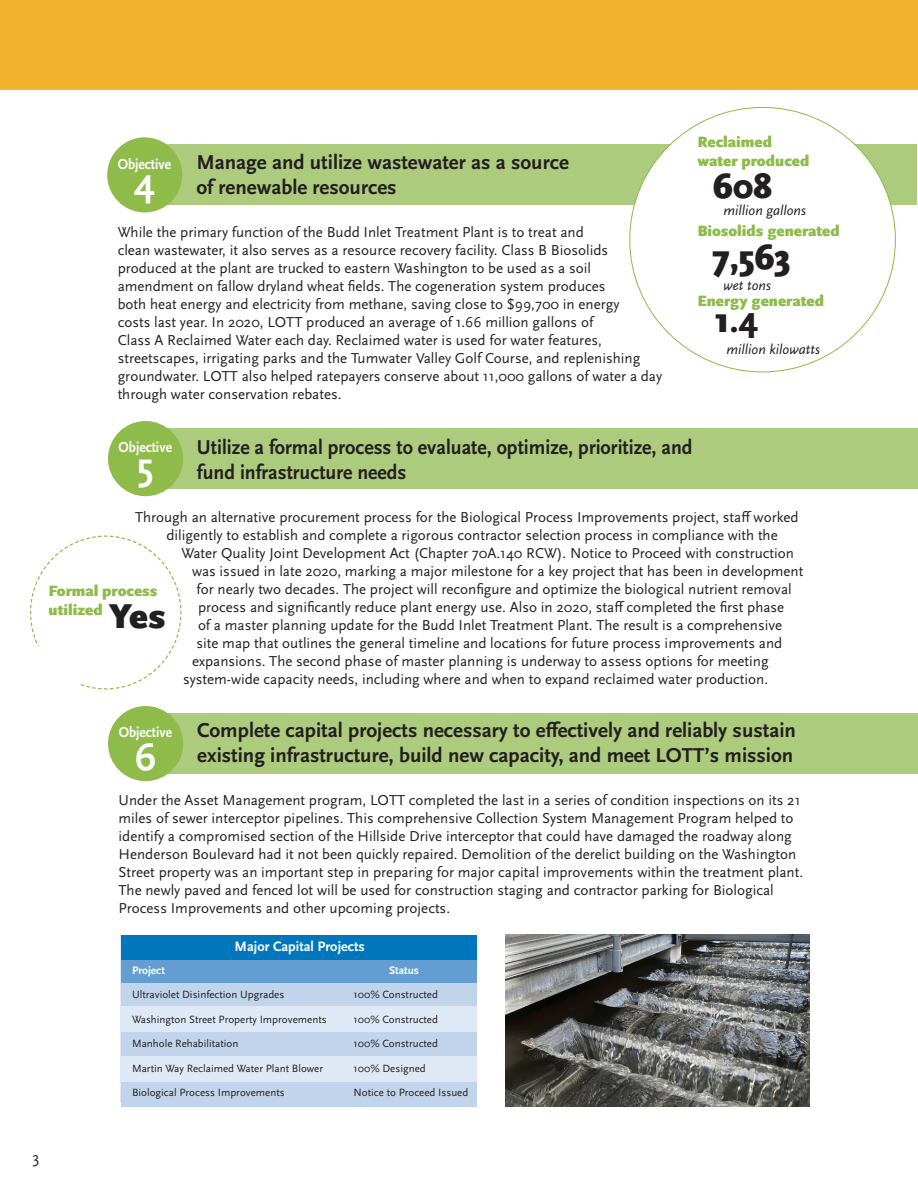
<style>
.page{position:relative;width:918px;height:1188px;background:#fff}
.page>*{position:absolute;margin:0;border:0;box-sizing:border-box;transform-origin:0 0}
.t1{font:700 39.75px "Scala Sans OT";color:#fff}
.t2{font:700 39px "Scala Sans OT";color:#fff}
.t3{font:900 36px "Scala Sans OT";color:#231f20;scale:.92 1}
.t4{font:900 36px "Scala Sans OT";color:#231f20}
.t5{font:700 21px/25.2px "Scala Sans OT";color:#231f20}
.t6{font:700 21px/25.2px "Scala Sans OT";color:#231f20;scale:.95 1}
.t7{font:16.5px "Scala Sans OT";color:#231f20}
.t8{font:900 15.6px/18.8px "Scala Sans OT";color:#8ebb4a}
.t9{font:700 15.15px "Scala Sans OT";color:#fff;scale:.9 1}
.t10{font:15px/18px "Scala Sans OT";color:#231f20}
.t11{font:italic 14.4px "Scala Sans OT";color:#231f20}
.t12{font:700 14.25px "Scala Sans OT";color:#fff}
.t13{font:700 11.4px "Scala Sans OT";color:#fff}
.t14{font:10.95px "Scala Sans OT";color:#231f20}
</style>
<div class="page">
<div style="left:0;top:0;width:918px;height:90px;background:#f2b230"></div>
<div style="left:135px;top:429px;width:783px;height:60px;background:#adcb7d"></div>
<div style="left:108px;top:421px;width:75px;height:75px;background:#8ebb4a;border-radius:50%"></div>
<svg style="left:30px;top:535px;width:152px;height:155px"></svg>
<div style="left:135px;top:714px;width:783px;height:60px;background:#adcb7d"></div>
<div style="left:108px;top:706px;width:75px;height:75px;background:#8ebb4a;border-radius:50%"></div>
<div style="left:20px;top:647px;width:59px;height:52px;background:#fff"></div>
<div style="left:143px;top:144px;width:774px;height:61px;background:#adcb7d"></div>
<div style="left:107px;top:137px;width:75px;height:75px;background:#8ebb4a;border-radius:50%"></div>
<div style="left:630px;top:107px;width:265px;height:265px;background:#fff;border-radius:50%"></div>
<img style="left:505px;top:935px;width:305px;height:172px">
<div style="left:120px;top:935px;width:357px;height:167px;background:#dfe8f5"></div>
<div style="left:121px;top:1082px;width:356px;height:25px;background:#c1d4ec"></div>
<div style="left:121px;top:959px;width:356px;height:25px;background:#639dd2"></div>
<div style="left:121px;top:935px;width:356px;height:24px;background:#0077bd"></div>
<div style="left:121px;top:1032px;width:356px;height:23px;background:#c1d4ec"></div>
<div style="left:121px;top:983px;width:356px;height:23px;background:#c1d4ec"></div>
<p class="t5" style="left:196px;top:149px;width:374px">Manage and utilize wastewater as a source</p>
<p class="t5" style="left:196px;top:175px;width:202px">of renewable resources</p>
<p class="t10" style="left:118px;top:223px;width:546px">While the primary function of the Budd Inlet Treatment Plant is to treat and<br>clean wastewater, it also serves as a resource recovery facility. Class B Biosolids produced at the plant are trucked to eastern Washington to be used as a soil amendment on fallow dryland wheat fields. The cogeneration system produces<br>both heat energy and electricity from methane, saving close to $99,700 in energy<br>costs last year. In 2020, LOTT produced an average of 1.66 million gallons of<br>Class A Reclaimed Water each day. Reclaimed water is used for water features, streetscapes, irrigating parks and the Tumwater Valley Golf Course, and replenishing groundwater. LOTT also helped ratepayers conserve about 11,000 gallons of water a day through water conservation rebates.</p>
<p class="t9" style="left:118px;top:155px;width:61px">Objective</p>
<p class="t1" style="left:134px;top:160px;width:22px">4</p>
<p class="t8" style="left:697px;top:133px;width:76px">Reclaimed</p>
<p class="t8" style="left:697px;top:151px;width:114px">water produced</p>
<p class="t3" style="left:713px;top:165px;width:66px">608</p>
<p class="t11" style="left:723px;top:202px;width:84px">million gallons</p>
<p class="t8" style="left:697px;top:222px;width:144px">Biosolids generated</p>
<p class="t3" style="left:712px;top:237px;width:87px">7,563</p>
<p class="t11" style="left:723px;top:277px;width:49px">wet tons</p>
<p class="t3" style="left:715px;top:300px;width:49px">1.4</p>
<p class="t11" style="left:726px;top:341px;width:95px">million kilowatts</p>
<p class="t8" style="left:697px;top:292px;width:128px">Energy generated</p>
<p class="t6" style="left:197px;top:435px;width:523px">Utilize a formal process to evaluate, optimize, prioritize, and fund infrastructure needs</p>
<p class="t10" style="left:135px;top:509px;width:665px">Through an alternative procurement process for the Biological Process Improvements project, staff worked</p>
<p class="t10" style="left:166px;top:527px;width:613px">diligently to establish and complete a rigorous contractor selection process in compliance with the</p>
<p class="t10" style="left:182px;top:545px;width:614px">Water Quality Joint Development Act (Chapter 70A.140 RCW). Notice to Proceed with construction</p>
<p class="t10" style="left:192px;top:563px;width:613px">was issued in late 2020, marking a major milestone for a key project that has been in development</p>
<p class="t10" style="left:196px;top:581px;width:597px">for nearly two decades. The project will reconfigure and optimize the biological nutrient removal</p>
<p class="t10" style="left:198px;top:599px;width:588px">process and significantly reduce plant energy use. Also in 2020, staff completed the first phase</p>
<p class="t10" style="left:198px;top:617px;width:586px">of a master planning update for the Budd Inlet Treatment Plant. The result is a comprehensive</p>
<p class="t10" style="left:196px;top:635px;width:587px">site map that outlines the general timeline and locations for future process improvements and</p>
<p class="t10" style="left:192px;top:653px;width:578px">expansions. The second phase of master planning is underway to assess options for meeting</p>
<p class="t10" style="left:183px;top:671px;width:587px">system-wide capacity needs, including where and when to expand reclaimed water production.</p>
<p class="t9" style="left:119px;top:439px;width:61px">Objective</p>
<p class="t1" style="left:137px;top:444px;width:18px">5</p>
<p class="t8" style="left:48px;top:582px;width:110px">Formal process utilized</p>
<p class="t4" style="left:109px;top:595px;width:58px">Yes</p>
<p class="t5" style="left:197px;top:718px;width:600px">Complete capital projects necessary to effectively and reliably sustain existing infrastructure, build new capacity, and meet LOTT’s mission</p>
<p class="t10" style="left:119px;top:792px;width:686px">Under the Asset Management program, LOTT completed the last in a series of condition inspections on its 21 miles of sewer interceptor pipelines. This comprehensive Collection System Management Program helped to identify a compromised section of the Hillside Drive interceptor that could have damaged the roadway along Henderson Boulevard had it not been quickly repaired. Demolition of the derelict building on the Washington Street property was an important step in preparing for major capital improvements within the treatment plant.<br>The newly paved and fenced lot will be used for construction staging and contractor parking for Biological Process Improvements and other upcoming projects.</p>
<p class="t9" style="left:119px;top:724px;width:61px">Objective</p>
<p class="t2" style="left:135px;top:736px;width:23px">6</p>
<p class="t12" style="left:235px;top:939px;width:132px">Major Capital Projects</p>
<p class="t13" style="left:132px;top:964px;width:34px">Project</p>
<p class="t13" style="left:389px;top:964px;width:31px">Status</p>
<p class="t14" style="left:132px;top:989px;width:154px">Ultraviolet Disinfection Upgrades</p>
<p class="t14" style="left:354px;top:989px;width:86px">100% Constructed</p>
<p class="t14" style="left:132px;top:1013px;width:196px">Washington Street Property Improvements</p>
<p class="t14" style="left:354px;top:1013px;width:86px">100% Constructed</p>
<p class="t14" style="left:132px;top:1038px;width:108px">Manhole Rehabilitation</p>
<p class="t14" style="left:354px;top:1038px;width:86px">100% Constructed</p>
<p class="t14" style="left:132px;top:1062px;width:193px">Martin Way Reclaimed Water Plant Blower</p>
<p class="t14" style="left:354px;top:1062px;width:74px">100% Designed</p>
<p class="t14" style="left:132px;top:1087px;width:154px">Biological Process Improvements</p>
<p class="t14" style="left:354px;top:1087px;width:116px">Notice to Proceed Issued</p>
<p class="t7" style="left:32px;top:1148px;width:9px">3</p>
</div>
